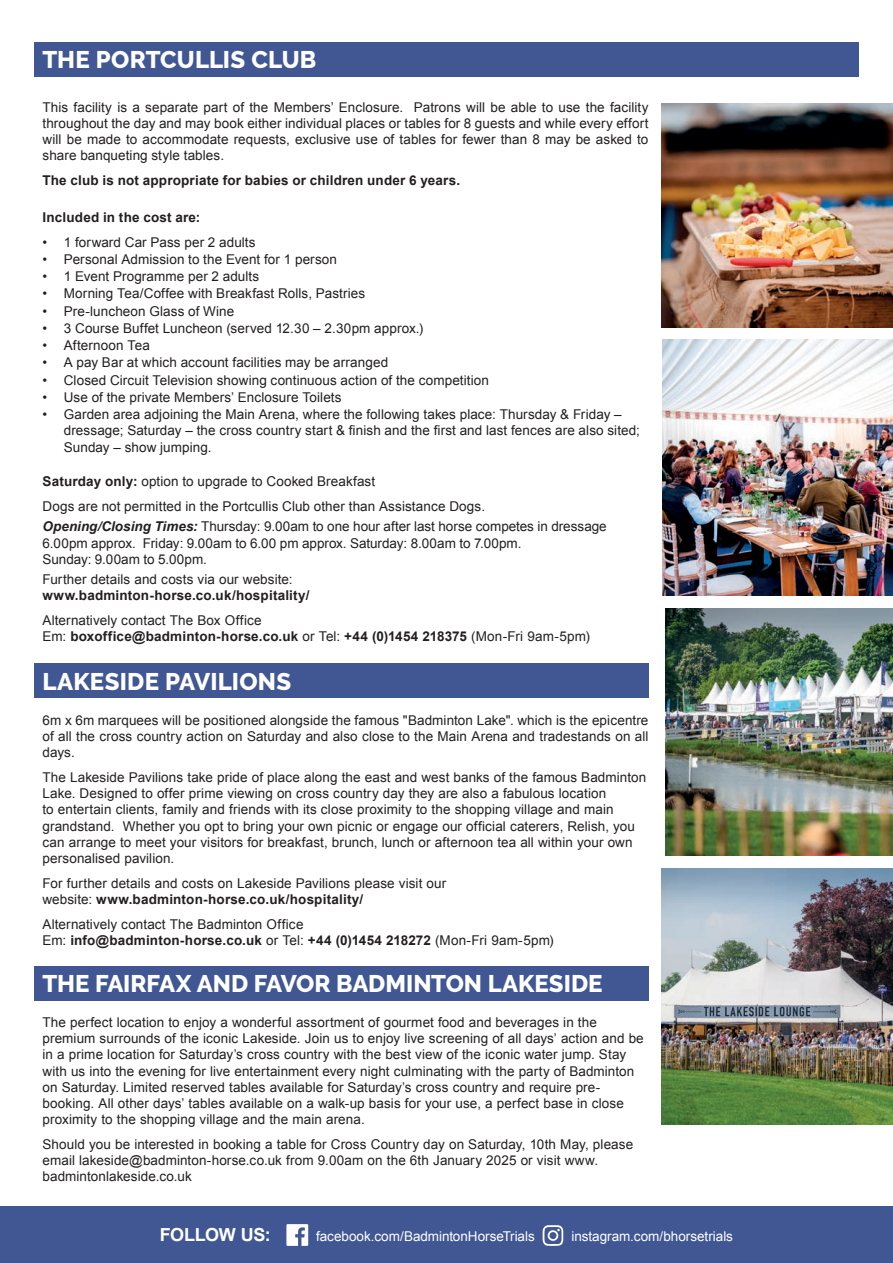
<style>
.page{position:relative;width:893px;height:1263px;background:#fff}
.page>*{position:absolute;margin:0;border:0;box-sizing:border-box;transform-origin:0 0}
.t1{font:800 24px "Raleway";color:#fff}
.t2{font:700 18px "Arial";letter-spacing:-.02em;color:#fff}
.t3{font:13.5px/16.2px "Arial";letter-spacing:.005em;color:#231f20}
.t4{font:700 13.5px "Arial";letter-spacing:.015em;color:#231f20}
.t5{font:13.5px "Arial";letter-spacing:-.005em;color:#fff}
.s1{font-weight:700}
.s2{font-weight:700;font-style:italic}
</style>
<div class="page">
<div style="left:0;top:1207px;width:893px;height:56px;background:#405793"></div>
<svg style="left:286px;top:1224px;width:22px;height:22px"></svg>
<svg style="left:543px;top:1225px;width:20px;height:21px"></svg>
<img style="left:662px;top:340px;width:231px;height:256px">
<img style="left:662px;top:868px;width:231px;height:256px">
<img style="left:662px;top:103px;width:231px;height:224px">
<img style="left:665px;top:608px;width:228px;height:248px">
<div style="left:34px;top:43px;width:825px;height:34px;background:#405793"></div>
<div style="left:34px;top:664px;width:614px;height:34px;background:#405793"></div>
<div style="left:34px;top:966px;width:614px;height:34px;background:#405793"></div>
<h1 class="t1" style="left:43px;top:46px;width:275px">THE PORTCULLIS CLUB</h1>
<p class="t3" style="left:43px;top:99px;width:607px;text-align:justify">This facility is a separate part of the Members’ Enclosure. Patrons will be able to use the facility throughout the day and may book either individual places or tables for 8 guests and while every effort will be made to accommodate requests, exclusive use of tables for fewer than 8 may be asked to share banqueting style tables.</p>
<p class="t4" style="left:43px;top:172px;width:419px">The club is not appropriate for babies or children under 6 years.</p>
<p class="t4" style="left:43px;top:208px;width:159px">Included in the cost are:</p>
<p class="t3" style="left:43px;top:234px;width:215px">• 1 forward Car Pass per 2 adults</p>
<p class="t3" style="left:43px;top:251px;width:296px">• Personal Admission to the Event for 1 person</p>
<p class="t3" style="left:43px;top:268px;width:218px">• 1 Event Programme per 2 adults</p>
<p class="t3" style="left:43px;top:286px;width:324px">• Morning Tea/Coffee with Breakfast Rolls, Pastries</p>
<p class="t3" style="left:43px;top:303px;width:193px">• Pre-luncheon Glass of Wine</p>
<p class="t3" style="left:43px;top:320px;width:382px">• 3 Course Buffet Luncheon (served 12.30 – 2.30pm approx.)</p>
<p class="t3" style="left:43px;top:337px;width:109px">• Afternoon Tea</p>
<p class="t3" style="left:43px;top:355px;width:347px">• A pay Bar at which account facilities may be arranged</p>
<p class="t3" style="left:43px;top:372px;width:448px">• Closed Circuit Television showing continuous action of the competition</p>
<p class="t3" style="left:43px;top:389px;width:301px">• Use of the private Members’ Enclosure Toilets</p>
<p class="t3" style="left:64px;top:407px;width:577px;text-indent:-21px">• Garden area adjoining the Main Arena, where the following takes place: Thursday &amp; Friday – dressage; Saturday – the cross country start &amp; finish and the first and last fences are also sited;<br>Sunday – show jumping.</p>
<p class="t3" style="left:43px;top:469px;width:444px;line-height:24.8px"><span class="s1">Saturday only:</span> option to upgrade to Cooked Breakfast<br>Dogs are not permitted in the Portcullis Club other than Assistance Dogs.</p>
<p class="t3" style="left:43px;top:519px;width:566px"><span class="s2">Opening/Closing Times:</span> Thursday: 9.00am to one hour after last horse competes in dressage<br>6.00pm approx. Friday: 9.00am to 6.00 pm approx. Saturday: 8.00am to 7.00pm.<br>Sunday: 9.00am to 5.00pm.</p>
<p class="t3" style="left:43px;top:571px;width:251px">Further details and costs via our website:</p>
<p class="t4" style="left:43px;top:587px;width:268px">www.badminton-horse.co.uk/hospitality/</p>
<p class="t3" style="left:43px;top:612px;width:549px">Alternatively contact The Box Office<br>Em: <span class="s1">boxoffice@badminton-horse.co.uk</span> or Tel: <span class="s1">+44 (0)1454 218375</span> (Mon-Fri 9am-5pm)</p>
<h1 class="t1" style="left:43px;top:667px;width:250px">LAKESIDE PAVILIONS</h1>
<p class="t3" style="left:43px;top:712px;width:607px;text-align:justify">6m x 6m marquees will be positioned alongside the famous "Badminton Lake". which is the epicentre of all the cross country action on Saturday and also close to the Main Arena and tradestands on all days.</p>
<p class="t3" style="left:43px;top:769px;width:605px">The Lakeside Pavilions take pride of place along the east and west banks of the famous Badminton Lake. Designed to offer prime viewing on cross country day they are also a fabulous location<br>to entertain clients, family and friends with its close proximity to the shopping village and main grandstand. Whether you opt to bring your own picnic or engage our official caterers, Relish, you can arrange to meet your visitors for breakfast, brunch, lunch or afternoon tea all within your own personalised pavilion.</p>
<p class="t3" style="left:43px;top:875px;width:405px">For further details and costs on Lakeside Pavilions please visit our website: <span class="s1">www.badminton-horse.co.uk/hospitality/</span></p>
<p class="t3" style="left:43px;top:916px;width:513px">Alternatively contact The Badminton Office<br>Em: <span class="s1">info@badminton-horse.co.uk</span> or Tel: <span class="s1">+44 (0)1454 218272</span> (Mon-Fri 9am-5pm)</p>
<h1 class="t1" style="left:43px;top:969px;width:562px">THE FAIRFAX AND FAVOR BADMINTON LAKESIDE</h1>
<p class="t3" style="left:43px;top:1014px;width:603px">The perfect location to enjoy a wonderful assortment of gourmet food and beverages in the premium surrounds of the iconic Lakeside. Join us to enjoy live screening of all days’ action and be in a prime location for Saturday’s cross country with the best view of the iconic water jump. Stay with us into the evening for live entertainment every night culminating with the party of Badminton on Saturday. Limited reserved tables available for Saturday’s cross country and require pre&shy;booking. All other days’ tables available on a walk-up basis for your use, a perfect base in close proximity to the shopping village and the main arena.</p>
<p class="t3" style="left:43px;top:1136px;width:592px">Should you be interested in booking a table for Cross Country day on Saturday, 10th May, please email lakeside@badminton-horse.co.uk from 9.00am on the 6th January 2025 or visit www. badmintonlakeside.co.uk</p>
<h2 class="t2" style="left:160px;top:1222px;width:112px">FOLLOW US:</h2>
<p class="t5" style="left:316px;top:1227px;width:220px">facebook.com/BadmintonHorseTrials</p>
<p class="t5" style="left:571px;top:1227px;width:163px">instagram.com/bhorsetrials</p>
</div>
